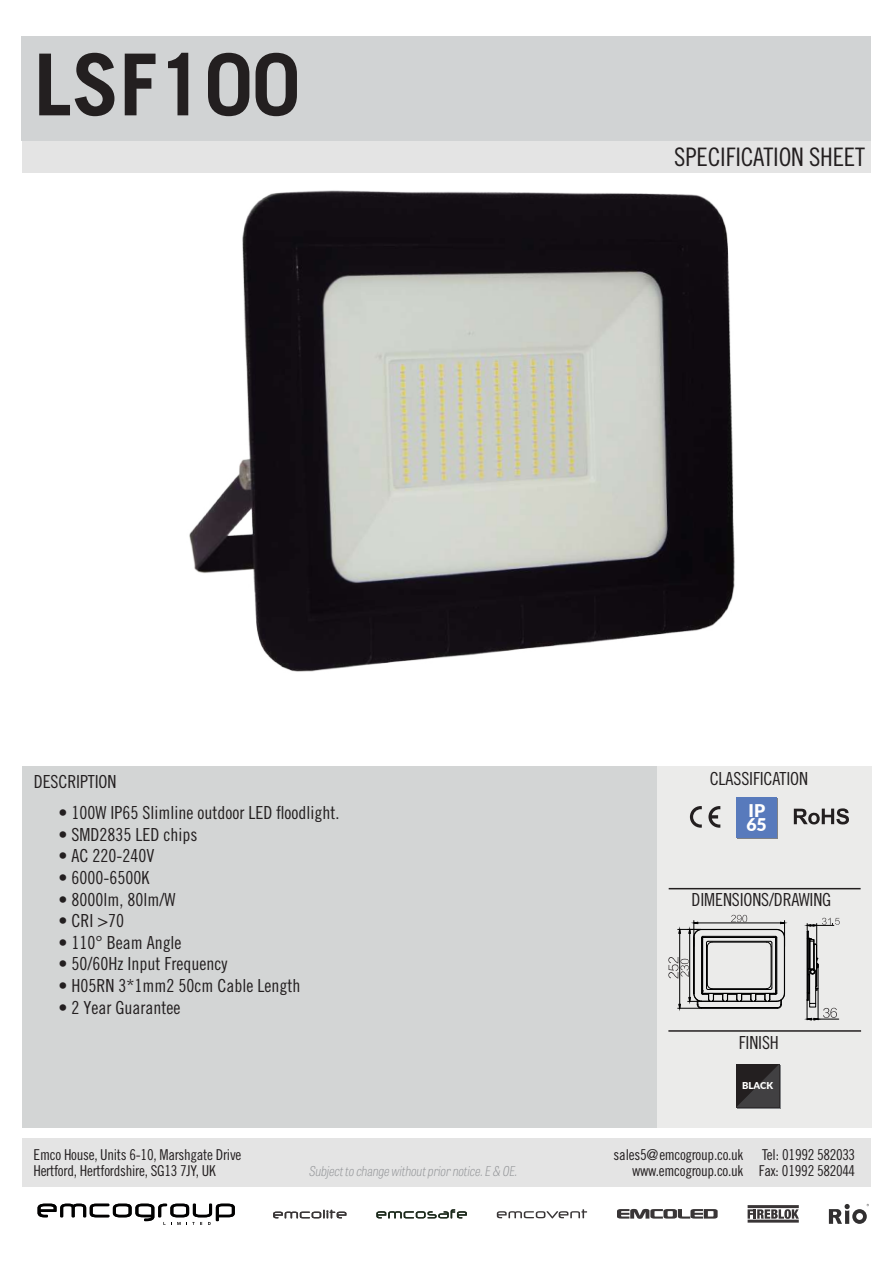
<style>
.page{position:relative;width:893px;height:1263px;background:#fff}
.page>*{position:absolute;margin:0;border:0;box-sizing:border-box;transform-origin:0 0}
.t1{font:700 85.5px "Trade Gothic LT Std";color:#231f20}
.t2{font:25.5px "Trade Gothic LT Std Cn 18";letter-spacing:-.01em;color:#231f20}
.t3{font:18px "Trade Gothic LT Std Cn 18";color:#231f20}
.t4{font:900 17.55px/14.5px "Lato";color:#fff}
.t5{font:15px/16.5px "Trade Gothic LT Std Cn 18";letter-spacing:-.02em;color:#231f20}
.t6{font:italic 100 13.5px "Tablet Gothic Condensed";color:#939598}
.t7{font:900 9.45px "Lato";color:#fff}
</style>
<div class="page">
<div style="left:22px;top:767px;width:636px;height:361px;background:#d3d5d5"></div>
<div style="left:657px;top:767px;width:215px;height:361px;background:#ebebea"></div>
<div style="left:22px;top:141px;width:849px;height:32px;background:#e4e4e4"></div>
<div style="left:21px;top:36px;width:850px;height:105px;background:#d1d3d4"></div>
<hr style="left:669px;top:888px;width:192px;height:1px;background:#231f20">
<hr style="left:668px;top:1030px;width:193px;height:2px;background:#231f20">
<div style="left:22px;top:1138px;width:849px;height:49px;background:#e4e4e4"></div>
<svg style="left:273px;top:1210px;width:73px;height:8px"></svg>
<svg style="left:376px;top:1209px;width:91px;height:9px"></svg>
<svg style="left:38px;top:1204px;width:197px;height:21px"></svg>
<svg style="left:617px;top:1209px;width:101px;height:10px"></svg>
<svg style="left:497px;top:1209px;width:90px;height:9px"></svg>
<svg style="left:748px;top:1209px;width:51px;height:10px"></svg>
<hr style="left:748px;top:1205px;width:51px;height:3px;background:#231f20">
<hr style="left:748px;top:1219px;width:51px;height:3px;background:#231f20">
<svg style="left:829px;top:1204px;width:40px;height:20px"></svg>
<svg style="left:690px;top:806px;width:12px;height:22px"></svg>
<svg style="left:708px;top:806px;width:12px;height:22px"></svg>
<svg style="left:794px;top:808px;width:55px;height:16px"></svg>
<svg style="left:737px;top:798px;width:41px;height:40px"></svg>
<div style="left:737px;top:797px;width:40px;height:40px;background:#587abc"></div>
<div style="left:737px;top:1065px;width:43px;height:43px;background:#2f2c2d"></div>
<svg style="left:736px;top:1064px;width:43px;height:43px"></svg>
<img style="left:189px;top:190px;width:546px;height:482px">
<svg style="left:668px;top:915px;width:118px;height:94px"></svg>
<svg style="left:806px;top:918px;width:34px;height:102px"></svg>
<h1 class="t1" style="left:34px;top:32px;width:268px">LSF100</h1>
<p class="t3" style="left:34px;top:771px;width:84px">DESCRIPTION</p>
<p class="t3" style="left:59px;top:802px;width:282px">• 100W IP65 Slimline outdoor LED floodlight.</p>
<p class="t3" style="left:59px;top:824px;width:140px">• SMD2835 LED chips</p>
<p class="t3" style="left:59px;top:845px;width:97px">• AC 220-240V</p>
<p class="t3" style="left:59px;top:867px;width:92px">• 6000-6500K</p>
<p class="t3" style="left:59px;top:888px;width:118px">• 8000lm, 80lm/W</p>
<p class="t3" style="left:59px;top:910px;width:67px">• CRI &gt;70</p>
<p class="t3" style="left:59px;top:932px;width:125px">• 110° Beam Angle</p>
<p class="t3" style="left:59px;top:953px;width:170px">• 50/60Hz Input Frequency</p>
<p class="t3" style="left:59px;top:975px;width:243px">• H05RN 3*1mm2 50cm Cable Length</p>
<p class="t3" style="left:59px;top:996px;width:123px">• 2 Year Guarantee</p>
<h2 class="t2" style="left:674px;top:142px;width:192px">SPECIFICATION SHEET</h2>
<p class="t3" style="left:710px;top:768px;width:100px">CLASSIFICATION</p>
<p class="t4" style="left:746px;top:802px;width:22px">IP<br>65</p>
<p class="t3" style="left:692px;top:889px;width:141px">DIMENSIONS/DRAWING</p>
<p class="t3" style="left:739px;top:1032px;width:42px">FINISH</p>
<p class="t7" style="left:742px;top:1078px;width:32px">BLACK</p>
<p class="t5" style="left:34px;top:1146px;width:209px">Emco House, Units 6-10, Marshgate Drive<br>Hertford, Hertfordshire, SG13 7JY, UK</p>
<p class="t5" style="left:614px;top:1146px;width:131px;text-align:right">sales5@emcogroup.co.uk www.emcogroup.co.uk</p>
<p class="t5" style="left:762px;top:1146px;width:94px">Tel: 01992 582033</p>
<p class="t6" style="left:309px;top:1162px;width:210px">Subject to change without prior notice. E &amp; OE.</p>
<p class="t5" style="left:759px;top:1162px;width:98px">Fax: 01992 582044</p>
</div>
